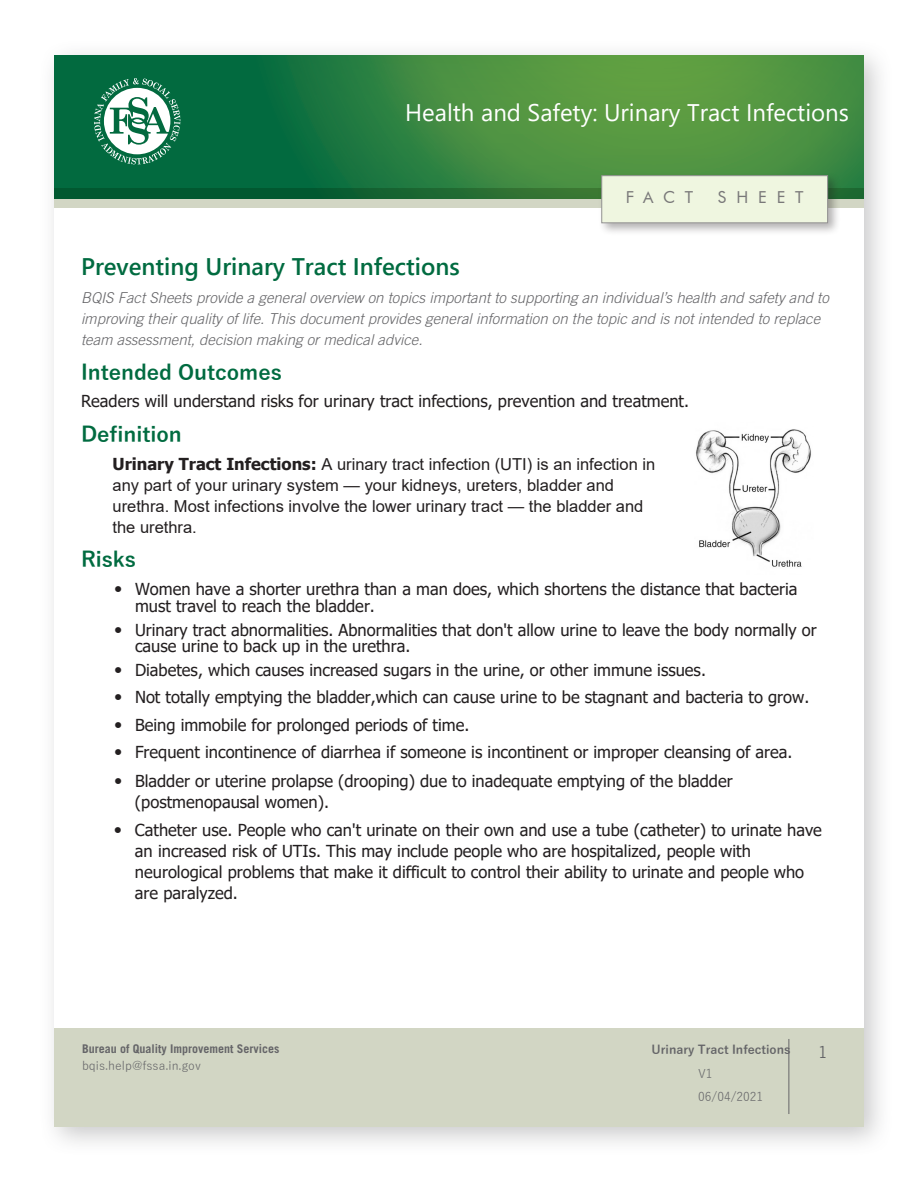
<style>
.page{position:relative;width:918px;height:1188px;background:#fff}
.page>*{position:absolute;margin:0;border:0;box-sizing:border-box;transform-origin:0 0}
.t1{font:24px "Yu Gothic UI";color:#fff}
.t2{font:700 24px "Yu Gothic UI";color:#006b40}
.t3{font:700 21px "Yu Gothic";color:#006b40}
.t4{font:16.5px/21px "Tahoma";color:#231f20}
.t5{font:16.5px/21px "Arial";color:#231f20}
.t6{font:16.5px "Futura BT";letter-spacing:.6em;color:#797879}
.t7{font:16.5px "Trade Gothic";color:#656568}
.t8{font:italic 300 15px/21px "Trade Gothic";color:#656568}
.t9{font:700 12px "Trade Gothic";color:#656568}
.t10{font:12px "Yu Gothic";color:#656568}
.t11{font:700 12px "Yu Gothic";color:#656568}
.t12{font:12px "Yu Gothic";color:#656769}
.s1{font-family:"Tahoma";font-weight:700}
.s2{font-family:"Trade Gothic"}
</style>
<div class="page">
<div style="left:38px;top:40px;width:856px;height:1116px;background:#656568;opacity:.35"></div>
<div style="left:55px;top:56px;width:809px;height:1071px;background:#fff"></div>
<div style="left:55px;top:1028px;width:809px;height:99px;background:#d2d6c4"></div>
<hr style="left:789px;top:1039px;width:1px;height:75px;background:#656568">
<div style="left:52px;top:56px;width:814px;height:145px;background:#016a3f;opacity:.45"></div>
<svg style="left:94px;top:78px;width:86px;height:86px"></svg>
<svg style="left:55px;top:188px;width:809px;height:19px;background:#63926e"></svg>
<div style="left:598px;top:172px;width:243px;height:64px;background:#231f20;opacity:.35"></div>
<div style="left:602px;top:176px;width:226px;height:47px;background:#eff6e0;border:1px solid #939292"></div>
<img style="left:696px;top:429px;width:115px;height:138px">
<h1 class="t1" style="left:405px;top:90px;width:445px">Health and Safety: Urinary Tract Infections</h1>
<p class="t6" style="left:626px;top:187px;width:69px">FACT</p>
<p class="t6" style="left:718px;top:187px;width:87px">SHEET</p>
<p class="t2" style="left:81px;top:253px;width:380px">Preventing Urinary Tract Infections</p>
<p class="t8" style="left:81px;top:287px;width:749px">BQIS Fact Sheets provide a general overview on topics important to supporting an individual’s health and safety and to improving their quality of life. This document provides general information on the topic and is not intended to replace team assessment, decision making or medical advice.</p>
<p class="t3" style="left:81px;top:360px;width:202px">Intended Outcomes</p>
<p class="t4" style="left:81px;top:391px;width:610px">Readers will understand risks for urinary tract infections, prevention and treatment.</p>
<p class="t3" style="left:81px;top:423px;width:102px">Definition</p>
<p class="t5" style="left:113px;top:454px;width:544px"><span class="s1">Urinary Tract Infections:</span> A urinary tract infection (UTI) is an infection in any part of your urinary system — your kidneys, ureters, bladder and urethra. Most infections involve the lower urinary tract — the bladder and the urethra.</p>
<p class="t3" style="left:81px;top:548px;width:57px">Risks</p>
<p class="t4" style="left:135px;top:582px;width:664px;line-height:16.5px;text-indent:-21px"><span class="s2">•</span> Women have a shorter urethra than a man does, which shortens the distance that bacteria must travel to reach the bladder.</p>
<p class="t4" style="left:135px;top:622px;width:683px;line-height:16.5px;text-indent:-21px"><span class="s2">•</span> Urinary tract abnormalities. Abnormalities that don't allow urine to leave the body normally or cause urine to back up in the urethra.</p>
<p class="t4" style="left:114px;top:661px;width:594px"><span class="s2">•</span> Diabetes, which causes increased sugars in the urine, or other immune issues.</p>
<p class="t4" style="left:114px;top:688px;width:697px"><span class="s2">•</span> Not totally emptying the bladder,which can cause urine to be stagnant and bacteria to grow.</p>
<p class="t4" style="left:114px;top:715px;width:357px"><span class="s2">•</span> Being immobile for prolonged periods of time.</p>
<p class="t4" style="left:114px;top:742px;width:680px"><span class="s2">•</span> Frequent incontinence of diarrhea if someone is incontinent or improper cleansing of area.</p>
<p class="t4" style="left:135px;top:771px;width:599px;text-indent:-21px"><span class="s2">•</span> Bladder or uterine prolapse (drooping) due to inadequate emptying of the bladder (postmenopausal women).</p>
<p class="t4" style="left:135px;top:820px;width:688px;text-indent:-21px"><span class="s2">•</span> Catheter use. People who can't urinate on their own and use a tube (catheter) to urinate have an increased risk of UTIs. This may include people who are hospitalized, people with neurological problems that make it difficult to control their ability to urinate and people who are paralyzed.</p>
<p class="t9" style="left:82px;top:1042px;width:199px">Bureau of Quality Improvement Services</p>
<p class="t10" style="left:82px;top:1055px;width:120px">bqis.help@fssa.in.gov</p>
<p class="t11" style="left:652px;top:1043px;width:140px">Urinary Tract Infections</p>
<p class="t7" style="left:818px;top:1042px;width:12px">1</p>
<p class="t10" style="left:698px;top:1086px;width:66px">06/04/2021</p>
<p class="t12" style="left:698px;top:1063px;width:16px">V1</p>
</div>
